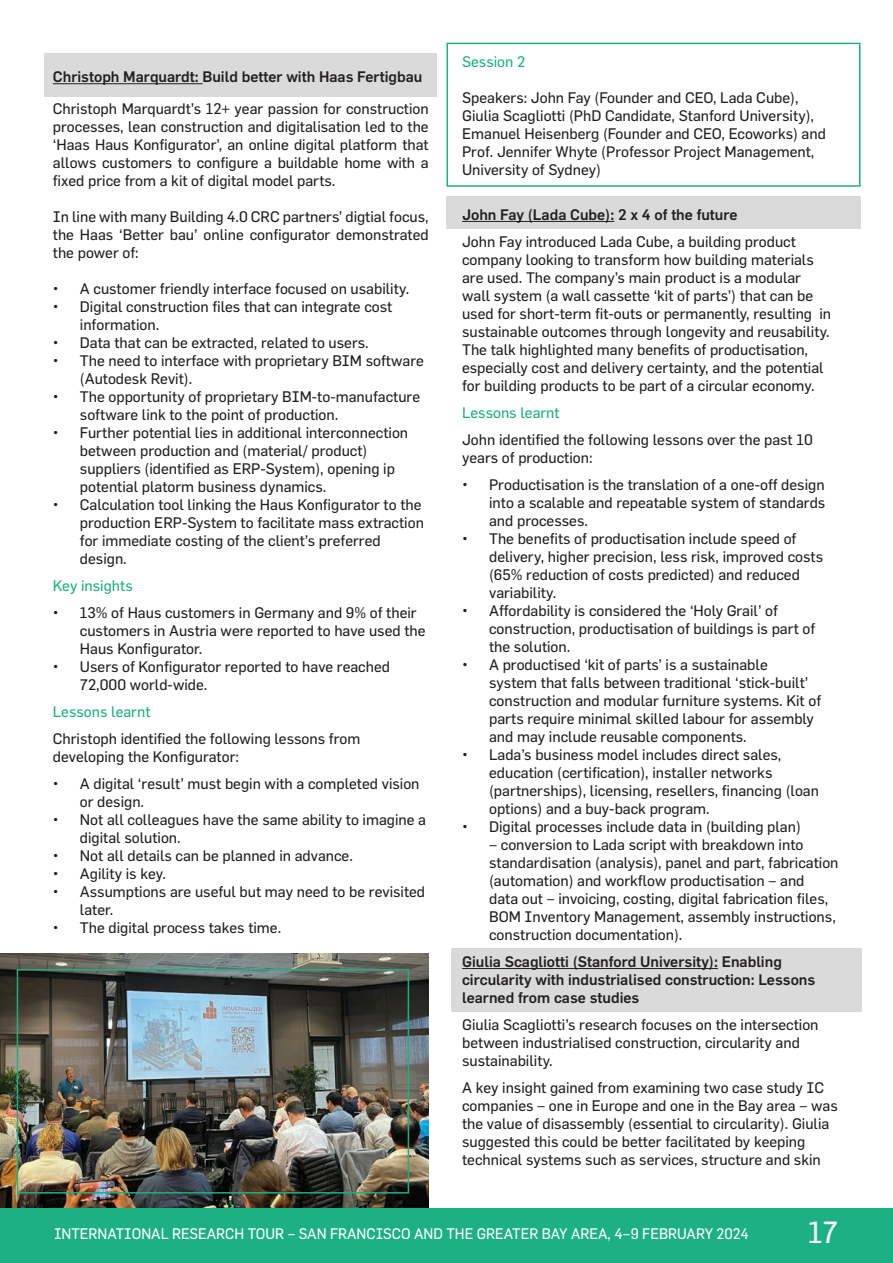
<style>
.page{position:relative;width:893px;height:1263px;background:#fff}
.page>*{position:absolute;margin:0;border:0;box-sizing:border-box;transform-origin:0 0}
.t1{font:30px "Flama Basic";color:#fff;scale:.95 1}
.t2{font:15px/18px "Flama Basic";color:#231f20}
.t3{font:500 15px/18px "Flama";color:#231f20}
.t4{font:15px "Flama Basic";color:#fff;scale:.95 1}
.t5{font:15px "Flama Basic";color:#1db082}
</style>
<div class="page">
<img style="left:0;top:953px;width:429px;height:255px">
<div style="left:451px;top:948px;width:411px;height:63px;background:#dadada"></div>
<div style="left:446px;top:196px;width:414px;height:33px;background:#dadada"></div>
<div style="left:45px;top:53px;width:392px;height:44px;background:#dadada"></div>
<div style="left:446px;top:43px;width:414px;height:144px;border:2px solid #1db082"></div>
<div style="left:0;top:1208px;width:893px;height:55px;background:#1db082"></div>
<hr style="left:53px;top:83px;width:150px;height:1px;background:#231f20">
<hr style="left:462px;top:221px;width:152px;height:1px;background:#231f20">
<hr style="left:462px;top:968px;width:256px;height:1px;background:#231f20">
<div style="left:17px;top:969px;width:392px;height:224px;border:2px solid #1db082"></div>
<p class="t3" style="left:53px;top:68px;width:371px">Christoph Marquardt: Build better with Haas Fertigbau</p>
<p class="t2" style="left:53px;top:99px;width:377px;text-align:justify">Christoph Marquardt’s 12+ year passion for construction processes, lean construction and digitalisation led to the ‘Haas Haus Konfigurator’, an online digital platform that allows customers to configure a buildable home with a fixed price from a kit of digital model parts.</p>
<p class="t2" style="left:53px;top:207px;width:377px;text-align:justify">In line with many Building 4.0 CRC partners’ digtial focus, the Haas ‘Better bau’ online configurator demonstrated the power of:</p>
<p class="t2" style="left:53px;top:279px;width:358px">• A customer friendly interface focused on usability.</p>
<p class="t2" style="left:80px;top:297px;width:314px;text-indent:-27px">• Digital construction files that can integrate cost information.</p>
<p class="t2" style="left:53px;top:333px;width:317px">• Data that can be extracted, related to users.</p>
<p class="t2" style="left:80px;top:351px;width:346px;text-indent:-27px">• The need to interface with proprietary BIM software (Autodesk Revit).</p>
<p class="t2" style="left:80px;top:387px;width:342px;text-indent:-27px">• The opportunity of proprietary BIM-to-manufacture software link to the point of production.</p>
<p class="t2" style="left:80px;top:423px;width:330px;text-indent:-27px">• Further potential lies in additional interconnection between production and (material/ product) suppliers (identified as ERP-System), opening ip potential platorm business dynamics.</p>
<p class="t2" style="left:80px;top:495px;width:346px;text-indent:-27px">• Calculation tool linking the Haus Konfigurator to the production ERP-System to facilitate mass extraction for immediate costing of the client’s preferred design.</p>
<p class="t5" style="left:53px;top:577px;width:81px">Key insights</p>
<p class="t2" style="left:80px;top:603px;width:347px;text-indent:-27px">• 13% of Haus customers in Germany and 9% of their customers in Austria were reported to have used the<br>Haus Konfigurator.</p>
<p class="t2" style="left:80px;top:657px;width:312px;text-indent:-27px">• Users of Konfigurator reported to have reached<br>72,000 world-wide.</p>
<p class="t5" style="left:53px;top:703px;width:99px">Lessons learnt</p>
<p class="t2" style="left:53px;top:729px;width:309px">Christoph identified the following lessons from developing the Konfigurator:</p>
<p class="t2" style="left:80px;top:774px;width:341px;text-indent:-27px">• A digital ‘result’ must begin with a completed vision or design.</p>
<p class="t2" style="left:80px;top:810px;width:348px;text-indent:-27px">• Not all colleagues have the same ability to imagine a digital solution.</p>
<p class="t2" style="left:53px;top:846px;width:302px">• Not all details can be planned in advance.</p>
<p class="t2" style="left:53px;top:864px;width:115px">• Agility is key.</p>
<p class="t2" style="left:80px;top:882px;width:347px;text-indent:-27px">• Assumptions are useful but may need to be revisited later.</p>
<p class="t2" style="left:53px;top:918px;width:230px">• The digital process takes time.</p>
<p class="t5" style="left:462px;top:53px;width:65px">Session 2</p>
<p class="t2" style="left:462px;top:88px;width:365px">Speakers: John Fay (Founder and CEO, Lada Cube), Giulia Scagliotti (PhD Candidate, Stanford University), Emanuel Heisenberg (Founder and CEO, Ecoworks) and Prof. Jennifer Whyte (Professor Project Management, University of Sydney)</p>
<p class="t3" style="left:462px;top:205px;width:277px">John Fay (Lada Cube): 2 x 4 of the future</p>
<p class="t2" style="left:462px;top:232px;width:371px">John Fay introduced Lada Cube, a building product company looking to transform how building materials are used. The company’s main product is a modular wall system (a wall cassette ‘kit of parts’) that can be used for short-term fit-outs or permanently, resulting in sustainable outcomes through longevity and reusability.<br>The talk highlighted many benefits of productisation, especially cost and delivery certainty, and the potential for building products to be part of a circular economy.</p>
<p class="t5" style="left:462px;top:404px;width:99px">Lessons learnt</p>
<p class="t2" style="left:462px;top:430px;width:352px">John identified the following lessons over the past 10 years of production:</p>
<p class="t2" style="left:489px;top:475px;width:338px;text-align:justify;text-indent:-27px">• Productisation is the translation of a one-off design into a scalable and repeatable system of standards and processes.</p>
<p class="t2" style="left:489px;top:529px;width:335px;text-indent:-27px">• The benefits of productisation include speed of delivery, higher precision, less risk, improved costs (65% reduction of costs predicted) and reduced variability.</p>
<p class="t2" style="left:489px;top:601px;width:328px;text-indent:-27px">• Affordability is considered the ‘Holy Grail’ of construction, productisation of buildings is part of the solution.</p>
<p class="t2" style="left:489px;top:655px;width:333px;text-indent:-27px">• A productised ‘kit of parts’ is a sustainable<br>system that falls between traditional ‘stick-built’ construction and modular furniture systems. Kit of parts require minimal skilled labour for assembly and may include reusable components.</p>
<p class="t2" style="left:489px;top:745px;width:331px;text-indent:-27px">• Lada’s business model includes direct sales, education (certification), installer networks (partnerships), licensing, resellers, financing (loan options) and a buy-back program.</p>
<p class="t2" style="left:462px;top:817px;width:340px">• Digital processes include data in (building plan)</p>
<p class="t2" style="left:489px;top:835px;width:351px">– conversion to Lada script with breakdown into standardisation (analysis), panel and part, fabrication (automation) and workflow productisation – and<br>data out – invoicing, costing, digital fabrication files, BOM Inventory Management, assembly instructions, construction documentation).</p>
<p class="t3" style="left:462px;top:952px;width:355px">Giulia Scagliotti (Stanford University): Enabling circularity with industrialised construction: Lessons learned from case studies</p>
<p class="t2" style="left:462px;top:1015px;width:358px">Giulia Scagliotti’s research focuses on the intersection between industrialised construction, circularity and sustainability.</p>
<p class="t2" style="left:462px;top:1078px;width:377px">A key insight gained from examining two case study IC companies – one in Europe and one in the Bay area – was the value of disassembly (essential to circularity). Giulia suggested this could be better facilitated by keeping technical systems such as services, structure and skin</p>
<p class="t4" style="left:54px;top:1225px;width:733px">INTERNATIONAL RESEARCH TOUR – SAN FRANCISCO AND THE GREATER BAY AREA, 4–9 FEBRUARY 2024</p>
<h1 class="t1" style="left:808px;top:1215px;width:33px">17</h1>
</div>
